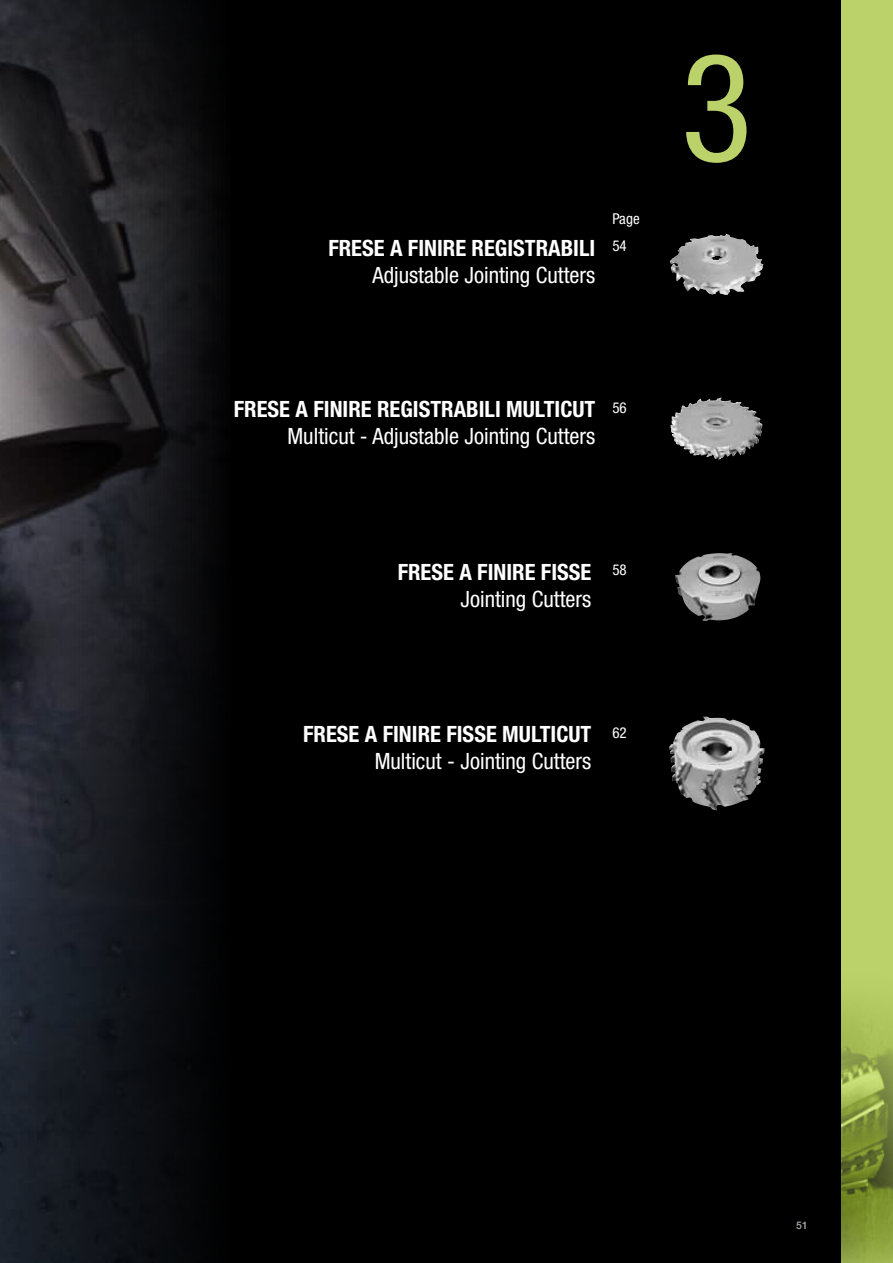
<style>
.page{position:relative;width:893px;height:1263px;background:#fff}
.page>*{position:absolute;margin:0;border:0;box-sizing:border-box;transform-origin:0 0}
.t1{font:condensed 150px "Helvetica Neue";color:#bbd26a}
.t2{font:700 condensed 22.5px "Helvetica Neue";color:#fff}
.t3{font:condensed 22.5px "Helvetica Neue";color:#fff}
.t4{font:condensed 15px/27px "Helvetica Neue";color:#fff}
.t5{font:500 10.5px "Helvetica Neue";color:#a3adb2}
</style>
<div class="page">
<div style="left:0;top:0;width:842px;height:1263px;background:#000"></div>
<img style="left:0;top:0;width:217px;height:1263px">
<img style="left:675px;top:553px;width:85px;height:68px">
<img style="left:669px;top:717px;width:79px;height:93px">
<img style="left:671px;top:398px;width:50px;height:46px">
<img style="left:670px;top:234px;width:56px;height:57px">
<div style="left:842px;top:0;width:51px;height:1263px;background:#bbd26a"></div>
<img style="left:842px;top:1002px;width:51px;height:261px">
<p class="t2" style="left:328px;top:234px;width:268px">FRESE A FINIRE REGISTRABILI</p>
<p class="t3" style="left:372px;top:262px;width:224px">Adjustable Jointing Cutters</p>
<p class="t4" style="left:612px;top:206px;width:29px">Page<br>54</p>
<p class="t2" style="left:234px;top:396px;width:363px">FRESE A FINIRE REGISTRABILI MULTICUT</p>
<p class="t3" style="left:287px;top:423px;width:309px">Multicut - Adjustable Jointing Cutters</p>
<p class="t4" style="left:612px;top:395px;width:16px">56</p>
<p class="t2" style="left:398px;top:558px;width:195px">FRESE A FINIRE FISSE</p>
<p class="t3" style="left:461px;top:585px;width:132px">Jointing Cutters</p>
<p class="t4" style="left:612px;top:557px;width:16px">58</p>
<p class="t2" style="left:303px;top:720px;width:290px">FRESE A FINIRE FISSE MULTICUT</p>
<p class="t3" style="left:375px;top:748px;width:218px">Multicut - Jointing Cutters</p>
<p class="t4" style="left:612px;top:719px;width:16px">62</p>
<h1 class="t1" style="left:680px;top:21px;width:74px">3</h1>
<p class="t5" style="left:796px;top:1218px;width:13px">51</p>
</div>
